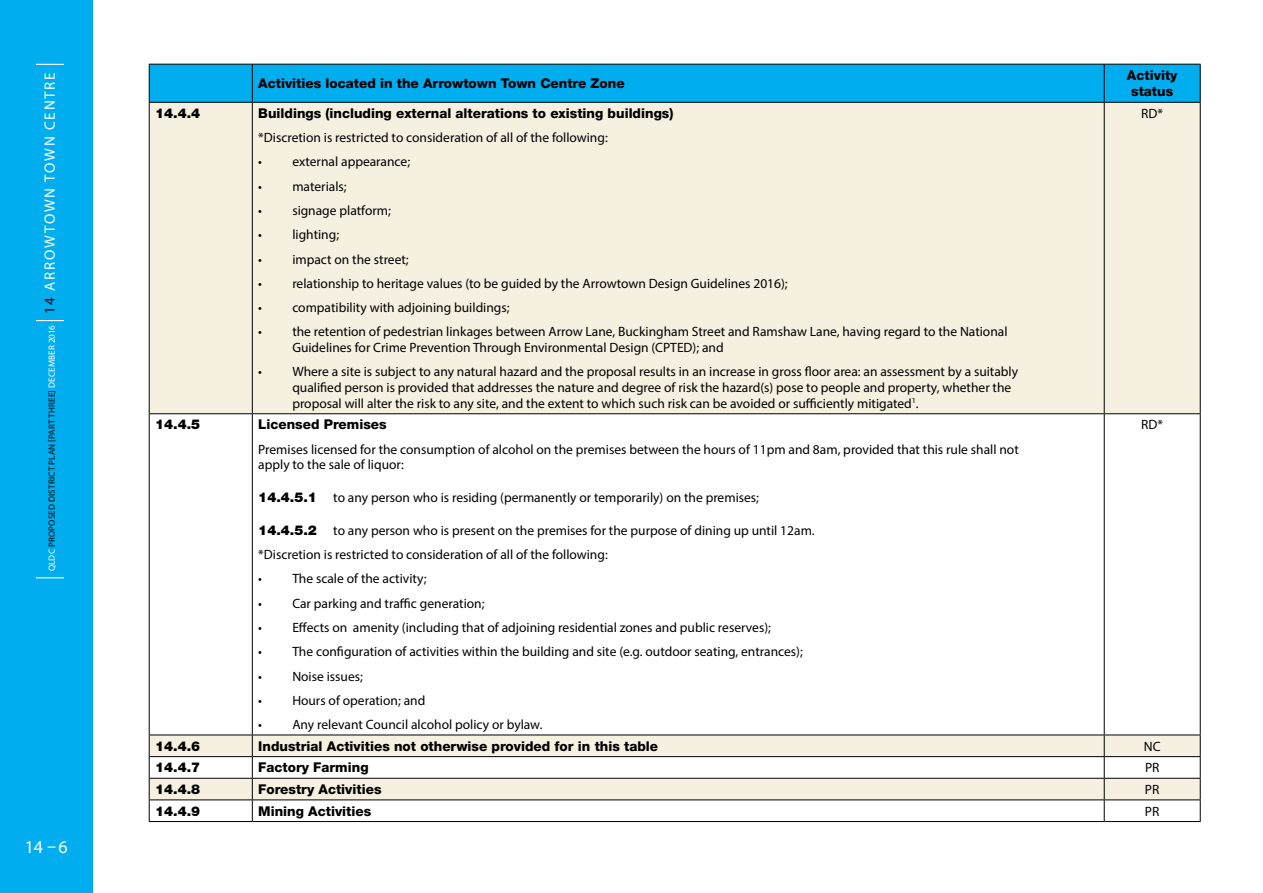
<style>
.page{position:relative;width:1263px;height:893px;background:#fff}
.page>*{position:absolute;margin:0;border:0;box-sizing:border-box;transform-origin:0 0}
.t1{font:18px "Myriad Pro";color:#fff}
.t2{font:13.5px/15.8px "Myriad Pro";color:#000}
.t3{font:800 13.5px/15.8px "Helvetica Neue LT Std";color:#000;text-align:center}
.t4{font:900 13.5px "Helvetica Neue LT Std";color:#000}
.t5{font:9px "Myriad Pro";letter-spacing:.02em;color:#000}
.s1{color:#fff}
.s2{font-size:15px}
.s3{font-size:15px;color:#fff}
.s4{font-family:"Helvetica Neue LT Std";font-weight:900}
</style>
<div class="page">
<div style="left:0;top:0;width:92px;height:893px;background:#00aeef"></div>
<svg style="left:36px;top:577px;width:28px;height:1px"></svg>
<svg style="left:36px;top:320px;width:28px;height:1px"></svg>
<svg style="left:36px;top:64px;width:28px;height:1px"></svg>
<div style="left:150px;top:65px;width:1050px;height:37px;background:#00aeef"></div>
<div style="left:150px;top:103px;width:1050px;height:310px;background:#f5f0e0"></div>
<svg style="left:150px;top:414px;width:1050px;height:407px"></svg>
<hr style="left:149px;top:103px;width:1px;height:310px;background:#000">
<hr style="left:252px;top:103px;width:1px;height:310px;background:#000">
<hr style="left:1104px;top:103px;width:1px;height:310px;background:#000">
<hr style="left:1200px;top:103px;width:1px;height:310px;background:#000">
<hr style="left:149px;top:413px;width:103px;height:1px;background:#000">
<hr style="left:149px;top:414px;width:1px;height:321px;background:#000">
<hr style="left:252px;top:413px;width:852px;height:1px;background:#000">
<hr style="left:252px;top:414px;width:1px;height:321px;background:#000">
<hr style="left:1104px;top:413px;width:96px;height:1px;background:#000">
<hr style="left:1104px;top:414px;width:1px;height:321px;background:#000">
<hr style="left:1200px;top:414px;width:1px;height:321px;background:#000">
<hr style="left:149px;top:735px;width:103px;height:1px;background:#000">
<hr style="left:252px;top:735px;width:852px;height:1px;background:#000">
<hr style="left:1104px;top:735px;width:96px;height:1px;background:#000">
<hr style="left:149px;top:756px;width:103px;height:1px;background:#000">
<hr style="left:252px;top:756px;width:852px;height:1px;background:#000">
<hr style="left:1104px;top:756px;width:96px;height:1px;background:#000">
<hr style="left:149px;top:778px;width:103px;height:1px;background:#000">
<hr style="left:252px;top:778px;width:852px;height:1px;background:#000">
<hr style="left:1104px;top:778px;width:96px;height:1px;background:#000">
<hr style="left:149px;top:799px;width:103px;height:1px;background:#000">
<svg style="left:149px;top:735px;width:1px;height:86px"></svg>
<hr style="left:252px;top:799px;width:852px;height:1px;background:#000">
<svg style="left:252px;top:735px;width:1px;height:86px"></svg>
<hr style="left:1104px;top:799px;width:96px;height:1px;background:#000">
<svg style="left:1104px;top:735px;width:1px;height:86px"></svg>
<svg style="left:1200px;top:735px;width:1px;height:86px"></svg>
<hr style="left:149px;top:821px;width:103px;height:1px;background:#000">
<hr style="left:252px;top:821px;width:852px;height:1px;background:#000">
<hr style="left:1104px;top:821px;width:96px;height:1px;background:#000">
<hr style="left:149px;top:64px;width:103px;height:1px;background:#000">
<hr style="left:149px;top:65px;width:1px;height:37px;background:#000">
<hr style="left:252px;top:64px;width:852px;height:1px;background:#000">
<hr style="left:1104px;top:64px;width:96px;height:1px;background:#000">
<hr style="left:1200px;top:65px;width:1px;height:37px;background:#000">
<hr style="left:149px;top:102px;width:103px;height:1px;background:#000">
<hr style="left:252px;top:102px;width:852px;height:1px;background:#000">
<hr style="left:1104px;top:102px;width:96px;height:1px;background:#000">
<hr style="left:252px;top:65px;width:1px;height:37px;background:#000">
<hr style="left:1104px;top:65px;width:1px;height:37px;background:#000">
<p class="t5" style="left:46px;top:571px;width:499px;rotate:-90deg"><span class="s1">QLDC</span> PROPOSED DISTRICT PLAN [PART THREE] <span class="s1">DECEMBER 2016</span> <span class="s2">14</span> <span class="s3">Arro w town To wn Centre</span></p>
<p class="t3" style="left:258px;top:75px;width:368px">Activities located in the Arrowtown Town Centre Zone</p>
<p class="t3" style="left:1127px;top:67px;width:52px">Activity status</p>
<p class="t4" style="left:155px;top:105px;width:47px">14.4.4</p>
<p class="t3" style="left:258px;top:105px;width:417px">Buildings (including external alterations to existing buildings)</p>
<p class="t2" style="left:258px;top:130px;width:351px">*Discretion is restricted to consideration of all of the following:</p>
<p class="t2" style="left:258px;top:154px;width:153px">• external appearance;</p>
<p class="t2" style="left:258px;top:178px;width:90px">• materials;</p>
<p class="t2" style="left:258px;top:202px;width:134px">• signage platform;</p>
<p class="t2" style="left:258px;top:227px;width:82px">• lighting;</p>
<p class="t2" style="left:258px;top:251px;width:152px">• impact on the street;</p>
<p class="t2" style="left:258px;top:275px;width:531px">• relationship to heritage values (to be guided by the Arrowtown Design Guidelines 2016);</p>
<p class="t2" style="left:258px;top:299px;width:253px">• compatibility with adjoining buildings;</p>
<p class="t2" style="left:292px;top:324px;width:717px;text-indent:-34px">• the retention of pedestrian linkages between Arrow Lane, Buckingham Street and Ramshaw Lane, having regard to the National<br>Guidelines for Crime Prevention Through Environmental Design (CPTED); and</p>
<p class="t2" style="left:258px;top:364px;width:26px">• W</p>
<p class="t2" style="left:1141px;top:105px;width:23px">RD*</p>
<p class="t2" style="left:292px;top:364px;width:727px;text-indent:11px">here a site is subject to any natural hazard and the proposal results in an increase in gross floor area: an assessment by a suitably qualified person is provided that addresses the nature and degree of risk the hazard(s) pose to people and property, whether the proposal will alter the risk to any site, and the extent to which such risk can be avoided or sufficiently mitigated<sup>1</sup>.</p>
<p class="t4" style="left:155px;top:417px;width:47px">14.4.5</p>
<p class="t3" style="left:258px;top:417px;width:130px">Licensed Premises</p>
<p class="t2" style="left:258px;top:441px;width:762px">Premises licensed for the consumption of alcohol on the premises between the hours of 11pm and 8am, provided that this rule shall not apply to the sale of liquor:</p>
<p class="t2" style="left:258px;top:490px;width:502px"><span class="s4">14.4.5.1</span> to any person who is residing (permanently or temporarily) on the premises;</p>
<p class="t2" style="left:258px;top:518px;width:558px;line-height:24.3px"><span class="s4">14.4.5.2</span> to any person who is present on the premises for the purpose of dining up until 12am. *Discretion is restricted to consideration of all of the following:</p>
<p class="t2" style="left:258px;top:571px;width:170px">• The scale of the activity;</p>
<p class="t2" style="left:258px;top:595px;width:228px">• Car parking and traffic generation;</p>
<p class="t2" style="left:258px;top:619px;width:514px">• Effects on amenity (including that of adjoining residential zones and public reserves);</p>
<p class="t2" style="left:258px;top:644px;width:546px">• The configuration of activities within the building and site (e.g. outdoor seating, entrances);</p>
<p class="t2" style="left:258px;top:668px;width:106px">• Noise issues;</p>
<p class="t2" style="left:258px;top:692px;width:168px">• Hours of operation; and</p>
<p class="t2" style="left:258px;top:716px;width:286px">• Any relevant Council alcohol policy or bylaw.</p>
<p class="t2" style="left:1141px;top:417px;width:23px">RD*</p>
<h1 class="t1" style="left:25px;top:836px;width:45px">14 –6</h1>
<p class="t4" style="left:155px;top:738px;width:47px">14.4.6</p>
<p class="t3" style="left:258px;top:738px;width:401px">Industrial Activities not otherwise provided for in this table</p>
<p class="t2" style="left:1144px;top:738px;width:18px">NC</p>
<p class="t4" style="left:155px;top:759px;width:47px">14.4.7</p>
<p class="t3" style="left:258px;top:760px;width:112px">Factory Farming</p>
<p class="t2" style="left:1145px;top:760px;width:16px">PR</p>
<p class="t4" style="left:155px;top:781px;width:47px">14.4.8</p>
<p class="t3" style="left:258px;top:781px;width:125px">Forestry Activities</p>
<p class="t2" style="left:1145px;top:781px;width:16px">PR</p>
<p class="t4" style="left:155px;top:803px;width:47px">14.4.9</p>
<p class="t3" style="left:258px;top:803px;width:115px">Mining Activities</p>
<p class="t2" style="left:1145px;top:803px;width:16px">PR</p>
</div>
